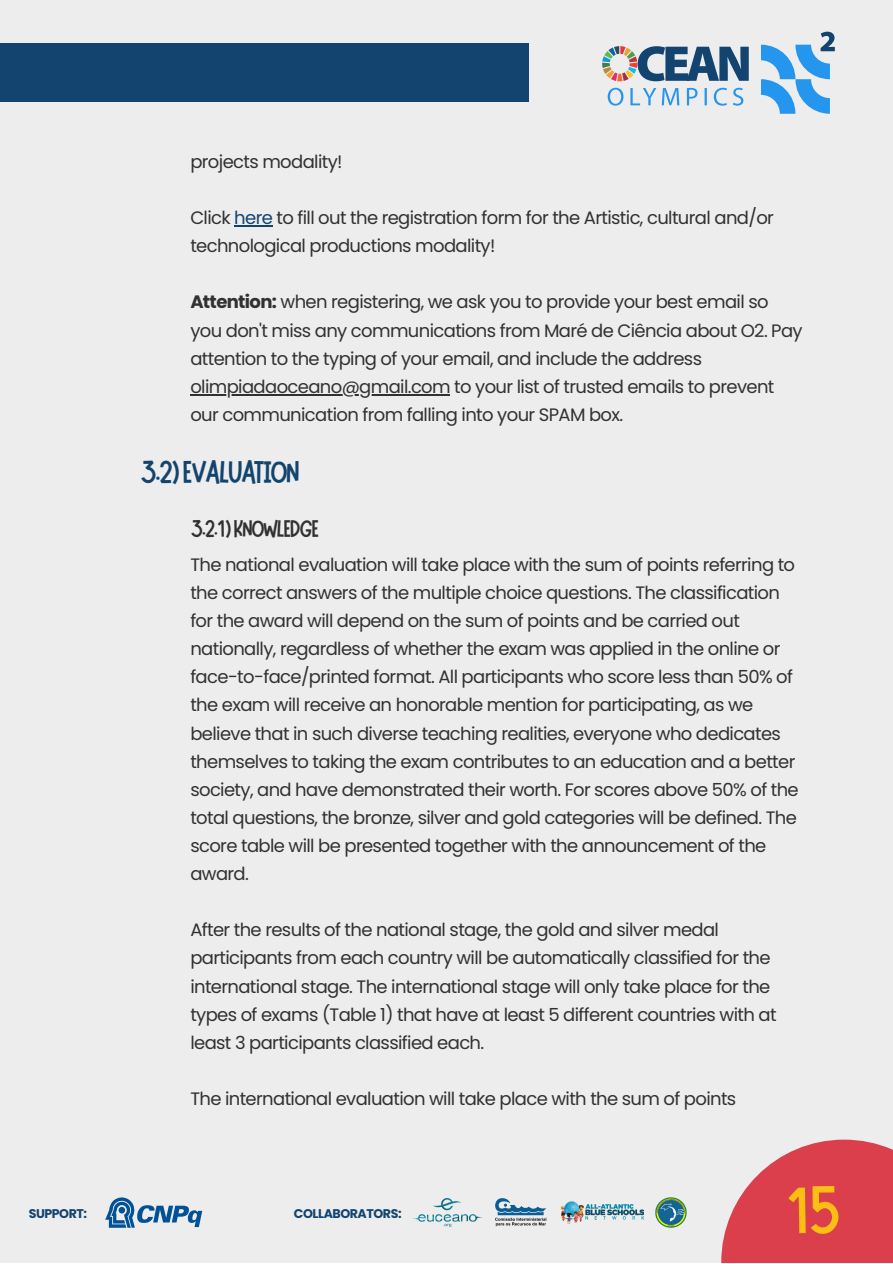
<style>
.page{position:relative;width:893px;height:1264px;background:#fff}
.page>*{position:absolute;margin:0;border:0;box-sizing:border-box;transform-origin:0 0}
.t1{font:66.9px "Marykate";color:#fdbe14}
.t2{font:31.5px "Marykate";letter-spacing:-.06em;color:#12446f}
.t3{font:24px "Marykate";letter-spacing:-.06em;color:#313131}
.t4{font:18px/28px "Poppins";letter-spacing:-.035em;color:#313131}
.t5{font:700 12.6px "Poppins";letter-spacing:-.035em;color:#12446f}
.s1{color:#12446f}
.s2{font-weight:700}
</style>
<div class="page">
<div style="left:0;top:0;width:892px;height:1262px;background:#ededed"></div>
<svg style="left:721px;top:1139px;width:171px;height:123px;fill:#da3f4b"></svg>
<hr style="left:234px;top:225px;width:38px;height:1px;background:#12446f">
<hr style="left:190px;top:394px;width:260px;height:1px;background:#313131">
<div style="left:0;top:43px;width:528px;height:59px;background:#12446f"></div>
<svg style="left:761px;top:32px;width:73px;height:82px"></svg>
<svg style="left:607px;top:88px;width:136px;height:18px"></svg>
<svg style="left:602px;top:46px;width:146px;height:35px"></svg>
<svg style="left:105px;top:1197px;width:97px;height:30px"></svg>
<svg style="left:495px;top:1198px;width:51px;height:28px"></svg>
<img style="left:412px;top:1198px;width:70px;height:28px">
<img style="left:655px;top:1197px;width:31px;height:30px">
<img style="left:560px;top:1201px;width:83px;height:23px">
<p class="t4" style="left:190px;top:148px;width:154px">projects modality!</p>
<p class="t4" style="left:190px;top:204px;width:585px">Click <span class="s1">here</span> to fill out the registration form for the Artistic, cultural and/or technological productions modality!</p>
<p class="t4" style="left:190px;top:288px;width:614px"><span class="s2">Attention:</span> when registering, we ask you to provide your best email so you don't miss any communications from Maré de Ciência about O2. Pay attention to the typing of your email, and include the address olimpiadaoceano@gmail.com to your list of trusted emails to prevent our communication from falling into your SPAM box.</p>
<p class="t2" style="left:140px;top:452px;width:161px">3.2)EVALUATION</p>
<p class="t3" style="left:190px;top:513px;width:130px">3.2.1)KNOWLEDGE</p>
<p class="t4" style="left:190px;top:550px;width:610px">The national evaluation will take place with the sum of points referring to the correct answers of the multiple choice questions. The classification for the award will depend on the sum of points and be carried out nationally, regardless of whether the exam was applied in the online or face-to-face/printed format. All participants who score less than 50% of the exam will receive an honorable mention for participating, as we believe that in such diverse teaching realities, everyone who dedicates themselves to taking the exam contributes to an education and a better society, and have demonstrated their worth. For scores above 50% of the total questions, the bronze, silver and gold categories will be defined. The score table will be presented together with the announcement of the award.</p>
<p class="t4" style="left:190px;top:916px;width:587px">After the results of the national stage, the gold and silver medal participants from each country will be automatically classified for the international stage. The international stage will only take place for the types of exams (Table 1) that have at least 5 different countries with at least 3 participants classified each.</p>
<p class="t4" style="left:190px;top:1084px;width:547px">The international evaluation will take place with the sum of points</p>
<p class="t5" style="left:29px;top:1204px;width:60px">SUPPORT:</p>
<p class="t5" style="left:294px;top:1204px;width:109px">COLLABORATORS:</p>
<p class="t1" style="left:785px;top:1167px;width:57px">15</p>
</div>
